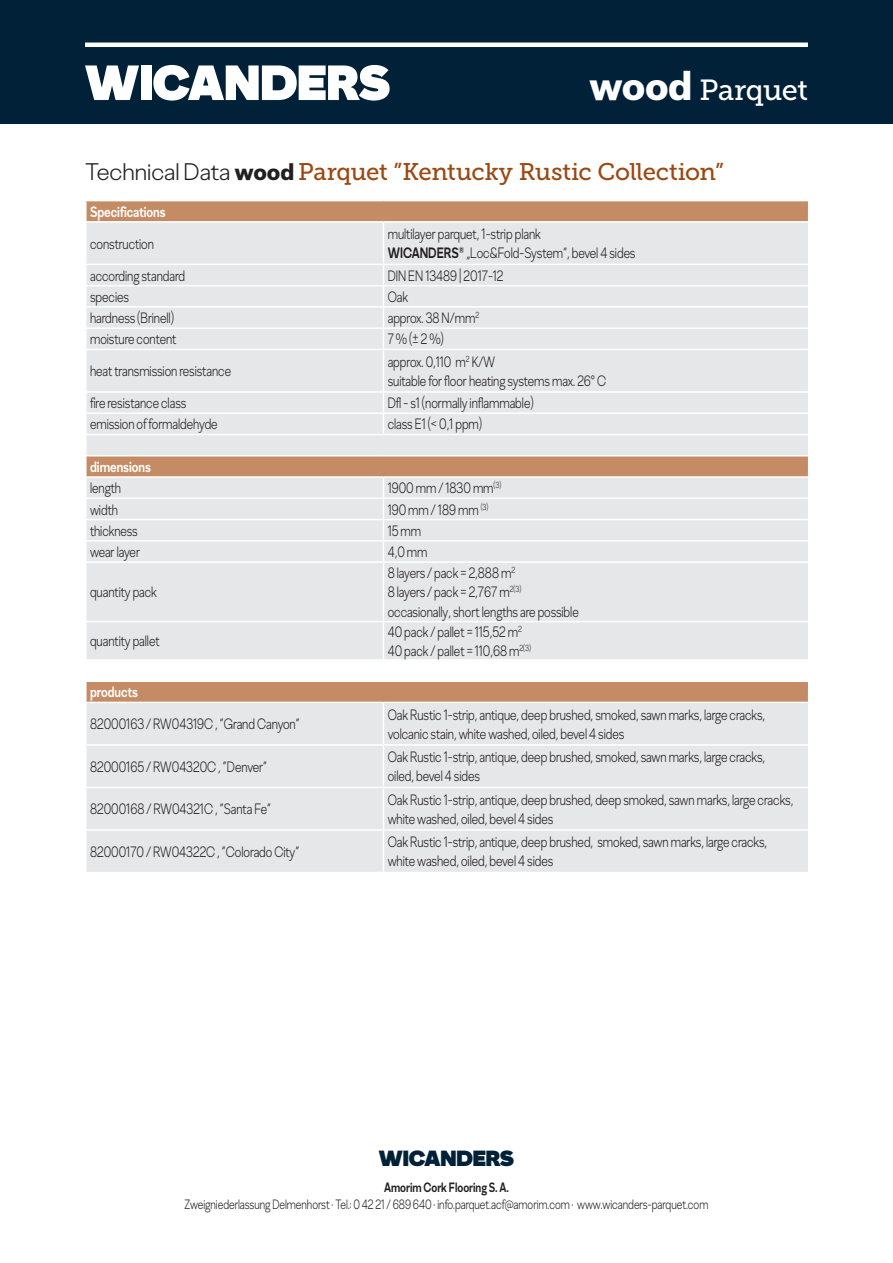
<style>
.page{position:relative;width:893px;height:1263px;background:#fff}
.page>*{position:absolute;margin:0;border:0;box-sizing:border-box;transform-origin:0 0}
.t1{font:54px "Amorim Sans Logo";letter-spacing:-.005em;color:#fff}
.t2{font:29.1px "Museo Slab 500";letter-spacing:-.015em;color:#fff}
.t3{font:24px "Museo Slab 500";letter-spacing:-.015em;color:#9b4811}
.t4{font:24px "Amorim Sans Logo";letter-spacing:-.01em;color:#002137}
.t5{font:300 15px/19.2px "Amorim Sans";color:#231f20;scale:.8 1}
.t6{font:700 15px "Amorim Sans";color:#fff;scale:.8 1}
.t7{font:300 13.5px "Amorim Sans";color:#231f20;scale:.78 1}
.t8{font:700 13.5px "Amorim Sans";color:#231f20;scale:.78 1}
.s1{font-family:"Amorim Sans";font-weight:900;font-size:41.7px}
.s2{font-family:"Amorim Sans";font-weight:300;color:#231f20}
.s3{font-family:"Amorim Sans";font-weight:900;color:#231f20}
.s4{font-weight:700}
</style>
<div class="page">
<div style="left:87px;top:201px;width:721px;height:20px;background:#c58b64"></div>
<svg style="left:87px;top:223px;width:721px;height:649px;background:#e4e1e0"></svg>
<div style="left:86px;top:660px;width:723px;height:21px;background:#fff"></div>
<hr style="left:383px;top:223px;width:1px;height:41px;background:#fff">
<hr style="left:85px;top:264px;width:298px;height:1px;background:#fff">
<hr style="left:383px;top:264px;width:426px;height:1px;background:#fff">
<hr style="left:85px;top:285px;width:298px;height:1px;background:#fff">
<hr style="left:383px;top:285px;width:426px;height:1px;background:#fff">
<hr style="left:85px;top:306px;width:298px;height:2px;background:#fff">
<svg style="left:86px;top:308px;width:1px;height:19px"></svg>
<hr style="left:383px;top:306px;width:426px;height:2px;background:#fff">
<hr style="left:85px;top:327px;width:298px;height:2px;background:#fff">
<hr style="left:383px;top:327px;width:426px;height:2px;background:#fff">
<svg style="left:383px;top:265px;width:1px;height:84px"></svg>
<hr style="left:85px;top:349px;width:298px;height:1px;background:#fff">
<hr style="left:383px;top:349px;width:426px;height:1px;background:#fff">
<hr style="left:383px;top:350px;width:1px;height:41px;background:#fff">
<hr style="left:85px;top:391px;width:298px;height:2px;background:#fff">
<svg style="left:86px;top:393px;width:1px;height:19px"></svg>
<hr style="left:383px;top:391px;width:426px;height:2px;background:#fff">
<hr style="left:85px;top:412px;width:298px;height:2px;background:#fff">
<hr style="left:383px;top:412px;width:426px;height:2px;background:#fff">
<svg style="left:383px;top:393px;width:1px;height:41px"></svg>
<hr style="left:85px;top:476px;width:298px;height:2px;background:#fff">
<svg style="left:86px;top:478px;width:1px;height:19px"></svg>
<hr style="left:383px;top:476px;width:426px;height:2px;background:#fff">
<hr style="left:85px;top:497px;width:298px;height:2px;background:#fff">
<hr style="left:383px;top:497px;width:426px;height:2px;background:#fff">
<hr style="left:85px;top:519px;width:298px;height:1px;background:#fff">
<hr style="left:383px;top:519px;width:426px;height:1px;background:#fff">
<hr style="left:85px;top:540px;width:298px;height:2px;background:#fff">
<svg style="left:86px;top:542px;width:1px;height:19px"></svg>
<hr style="left:383px;top:540px;width:426px;height:2px;background:#fff">
<svg style="left:383px;top:478px;width:1px;height:83px"></svg>
<hr style="left:85px;top:561px;width:298px;height:2px;background:#fff">
<hr style="left:383px;top:561px;width:426px;height:2px;background:#fff">
<hr style="left:383px;top:563px;width:1px;height:58px;background:#fff">
<hr style="left:85px;top:621px;width:298px;height:1px;background:#fff">
<hr style="left:383px;top:621px;width:426px;height:1px;background:#fff">
<hr style="left:383px;top:622px;width:1px;height:37px;background:#fff">
<hr style="left:85px;top:659px;width:298px;height:2px;background:#fff">
<hr style="left:383px;top:659px;width:426px;height:2px;background:#fff">
<hr style="left:85px;top:680px;width:298px;height:2px;background:#fff">
<hr style="left:383px;top:680px;width:426px;height:2px;background:#fff">
<hr style="left:85px;top:702px;width:298px;height:1px;background:#fff">
<hr style="left:383px;top:702px;width:426px;height:1px;background:#fff">
<hr style="left:383px;top:703px;width:1px;height:41px;background:#fff">
<hr style="left:85px;top:744px;width:298px;height:2px;background:#fff">
<hr style="left:383px;top:744px;width:426px;height:2px;background:#fff">
<hr style="left:383px;top:746px;width:1px;height:41px;background:#fff">
<hr style="left:85px;top:787px;width:298px;height:1px;background:#fff">
<hr style="left:383px;top:787px;width:426px;height:1px;background:#fff">
<hr style="left:383px;top:788px;width:1px;height:41px;background:#fff">
<hr style="left:85px;top:829px;width:298px;height:2px;background:#fff">
<hr style="left:383px;top:829px;width:426px;height:2px;background:#fff">
<hr style="left:383px;top:831px;width:1px;height:41px;background:#fff">
<hr style="left:85px;top:434px;width:298px;height:1px;background:#fff">
<hr style="left:383px;top:434px;width:426px;height:1px;background:#fff">
<hr style="left:85px;top:455px;width:298px;height:1px;background:#fff">
<hr style="left:383px;top:455px;width:426px;height:1px;background:#fff">
<div style="left:0;top:0;width:893px;height:123px;background:#002137"></div>
<hr style="left:85px;top:43px;width:723px;height:4px;background:#fff">
<h1 class="t1" style="left:85px;top:50px;width:307px">WICANDERS</h1>
<h2 class="t2" style="left:589px;top:73px;width:220px"><span class="s1">wood</span> Parquet</h2>
<h3 class="t3" style="left:85px;top:158px;width:641px"><span class="s2">Technical Data</span> <span class="s3">wood</span> Parquet ”Kentucky Rustic Collection”</h3>
<p class="t6" style="left:90px;top:202px;width:96px">Specifications</p>
<p class="t5" style="left:90px;top:234px;width:81px">construction</p>
<p class="t5" style="left:388px;top:224px;width:311px">multilayer parquet, 1-strip plank<br><span class="s4">WICANDERS</span><sup>®</sup> „Loc&amp;Fold-System“, bevel 4 sides</p>
<p class="t5" style="left:90px;top:266px;width:120px">according standard</p>
<p class="t5" style="left:388px;top:266px;width:146px">DIN EN 13489 | 2017-12</p>
<p class="t5" style="left:90px;top:287px;width:50px">species</p>
<p class="t5" style="left:388px;top:287px;width:27px">Oak</p>
<p class="t5" style="left:90px;top:308px;width:106px">hardness (Brinell)</p>
<p class="t5" style="left:388px;top:308px;width:116px">approx. 38 N/mm<sup>2</sup></p>
<p class="t5" style="left:90px;top:329px;width:110px">moisture content</p>
<p class="t5" style="left:388px;top:329px;width:72px">7 % (± 2 %)</p>
<p class="t5" style="left:90px;top:361px;width:178px">heat transmission resistance</p>
<p class="t5" style="left:388px;top:352px;width:274px">approx. 0,110 m<sup>2</sup> K/W<br>suitable for floor heating systems max. 26° C</p>
<p class="t5" style="left:90px;top:393px;width:122px">fire resistance class</p>
<p class="t5" style="left:388px;top:393px;width:184px">Dfl - s1 (normally inflammable)</p>
<p class="t5" style="left:90px;top:414px;width:161px">emission of formaldehyde</p>
<p class="t5" style="left:388px;top:414px;width:120px">class E1 (&lt; 0,1 ppm)</p>
<p class="t6" style="left:90px;top:457px;width:78px">dimensions</p>
<p class="t5" style="left:90px;top:478px;width:40px">length</p>
<p class="t5" style="left:388px;top:478px;width:144px">1900 mm / 1830 mm<sup>(3)</sup></p>
<p class="t5" style="left:90px;top:499px;width:36px">width</p>
<p class="t5" style="left:388px;top:499px;width:127px">190 mm / 189 mm <sup>(3)</sup></p>
<p class="t5" style="left:90px;top:521px;width:61px">thickness</p>
<p class="t5" style="left:388px;top:521px;width:43px">15 mm</p>
<p class="t5" style="left:90px;top:542px;width:64px">wear layer</p>
<p class="t5" style="left:388px;top:542px;width:51px">4,0 mm</p>
<p class="t5" style="left:90px;top:582px;width:85px">quantity pack</p>
<p class="t5" style="left:388px;top:563px;width:240px">8 layers / pack = 2,888 m<sup>2<br></sup>8 layers / pack = 2,767 m<sup>2(3) </sup>occasionally, short lengths are possible</p>
<p class="t5" style="left:90px;top:631px;width:89px">quantity pallet</p>
<p class="t5" style="left:388px;top:622px;width:181px">40 pack / pallet = 115,52 m<sup>2<br></sup>40 pack / pallet = 110,68 m<sup>2(3)</sup></p>
<p class="t6" style="left:90px;top:683px;width:61px">products</p>
<p class="t5" style="left:90px;top:714px;width:264px">82000163 / RW04319C ‚ ”Grand Canyon”</p>
<p class="t5" style="left:388px;top:705px;width:473px">Oak Rustic 1-strip, antique, deep brushed, smoked, sawn marks, large cracks, volcanic stain, white washed, oiled, bevel 4 sides</p>
<p class="t5" style="left:90px;top:757px;width:223px">82000165 / RW04320C ‚ ”Denver”</p>
<p class="t5" style="left:388px;top:747px;width:473px">Oak Rustic 1-strip, antique, deep brushed, smoked, sawn marks, large cracks, oiled, bevel 4 sides</p>
<p class="t5" style="left:90px;top:799px;width:228px">82000168 / RW04321C ‚ ”Santa Fe”</p>
<p class="t5" style="left:388px;top:790px;width:508px">Oak Rustic 1-strip, antique, deep brushed, deep smoked, sawn marks, large cracks, white washed, oiled, bevel 4 sides</p>
<p class="t5" style="left:90px;top:842px;width:263px">82000170 / RW04322C ‚ ”Colorado City”</p>
<p class="t5" style="left:388px;top:832px;width:476px">Oak Rustic 1-strip, antique, deep brushed, smoked, sawn marks, large cracks, white washed, oiled, bevel 4 sides</p>
<h3 class="t4" style="left:379px;top:1144px;width:137px">WICANDERS</h3>
<p class="t8" style="left:384px;top:1179px;width:162px">Amorim Cork Flooring S. A.</p>
<p class="t7" style="left:185px;top:1195px;width:673px">Zweigniederlassung Delmenhorst · Tel.: 0 42 21 / 689 640 · info.parquet.acf@amorim.com · www.wicanders-parquet.com</p>
</div>
